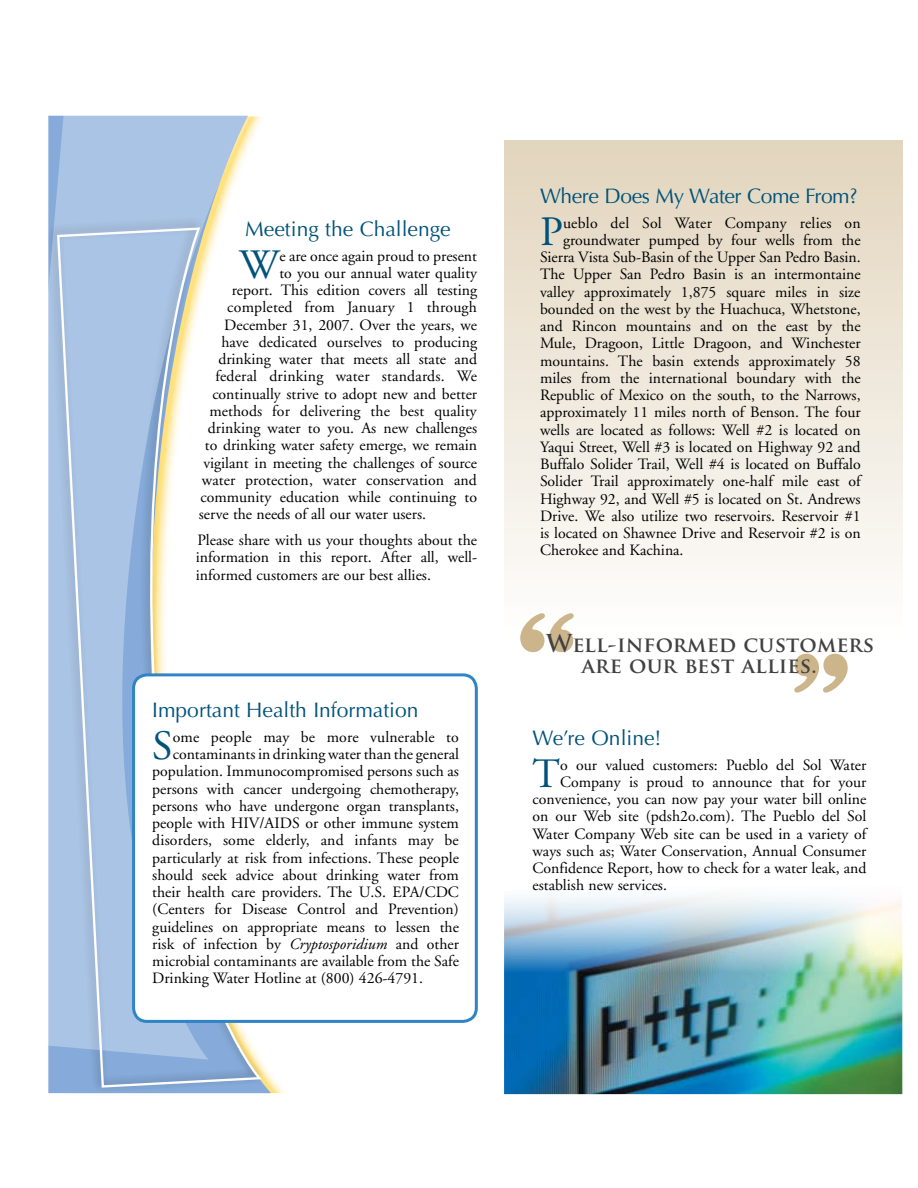
<style>
.page{position:relative;width:918px;height:1188px;background:#fff}
.page>*{position:absolute;margin:0;border:0;box-sizing:border-box;transform-origin:0 0}
.t1{font:123px "Stencil";color:#ccb58b}
.t2{font:41.7px "Adobe Garamond";color:#00527a}
.t3{font:21px "Optima";color:#00527a}
.t4{font:700 21px/21px "Trajan Pro";letter-spacing:.01em;color:#414142}
.t5{font:21px "Optima";letter-spacing:-.02em;color:#00527a}
.t6{font:15.75px "Adobe Garamond";color:#000}
.t7{font:15.75px/17.2px "Adobe Garamond Pro";color:#000;text-align:justify}
.s1{font-style:italic}
.s2{font-size:24px}
</style>
<div class="page">
<svg style="left:504px;top:141px;width:398px;height:432px;background:#eee6d8"></svg>
<div style="left:46px;top:216px;width:227px;height:884px;background:#000;opacity:.4"></div>
<svg style="left:56px;top:1061px;width:206px;height:28px;background:#8fafd6"></svg>
<svg style="left:46px;top:115px;width:224px;height:946px"></svg>
<img style="left:504px;top:897px;width:398px;height:197px">
<div style="left:134px;top:675px;width:342px;height:346px;background:#fff;border-radius:14px"></div>
<div style="left:132px;top:673px;width:346px;height:350px;border:3px solid #2f84c6;border-radius:14px"></div>
<h3 class="t3" style="left:245px;top:217px;width:207px">Meeting the Challenge</h3>
<h2 class="t2" style="left:239px;top:242px;width:42px">W</h2>
<p class="t6" style="left:279px;top:247px;width:199px">e are once again proud to present</p>
<p class="t6" style="left:279px;top:264px;width:199px">to you our annual water quality</p>
<p class="t6" style="left:232px;top:282px;width:247px">report. This edition covers all testing</p>
<p class="t6" style="left:227px;top:299px;width:251px">completed from January 1 through</p>
<p class="t6" style="left:224px;top:316px;width:254px">December 31, 2007. Over the years, we</p>
<p class="t6" style="left:221px;top:333px;width:257px">have dedicated ourselves to producing</p>
<p class="t6" style="left:218px;top:351px;width:260px">drinking water that meets all state and</p>
<p class="t6" style="left:215px;top:368px;width:263px">federal drinking water standards. We</p>
<p class="t6" style="left:212px;top:385px;width:266px">continually strive to adopt new and better</p>
<p class="t6" style="left:209px;top:402px;width:269px">methods for delivering the best quality</p>
<p class="t6" style="left:208px;top:420px;width:271px">drinking water to you. As new challenges</p>
<p class="t6" style="left:205px;top:437px;width:274px">to drinking water safety emerge, we remain</p>
<p class="t6" style="left:203px;top:454px;width:275px">vigilant in meeting the challenges of source</p>
<p class="t6" style="left:202px;top:471px;width:277px">water protection, water conservation and</p>
<p class="t6" style="left:200px;top:489px;width:278px">community education while continuing to</p>
<p class="t6" style="left:199px;top:506px;width:229px">serve the needs of all our water users.</p>
<p class="t7" style="left:196px;top:532px;width:283px">Please share with us your thoughts about the information in this report. After all, well&shy;informed customers are our best allies.</p>
<h3 class="t3" style="left:152px;top:698px;width:268px">Important Health Information</h3>
<h2 class="t2" style="left:152px;top:724px;width:22px">S</h2>
<p class="t6" style="left:173px;top:728px;width:288px">ome people may be more vulnerable to</p>
<p class="t6" style="left:173px;top:746px;width:288px">contaminants in drinking water than the general</p>
<p class="t6" style="left:152px;top:763px;width:308px">population. Immunocompromised persons such as</p>
<p class="t6" style="left:152px;top:780px;width:308px">persons with cancer undergoing chemotherapy,</p>
<p class="t6" style="left:152px;top:797px;width:308px">persons who have undergone organ transplants,</p>
<p class="t6" style="left:152px;top:815px;width:308px">people with HIV/AIDS or other immune system</p>
<p class="t6" style="left:152px;top:832px;width:308px">disorders, some elderly, and infants may be</p>
<p class="t6" style="left:152px;top:849px;width:308px">particularly at risk from infections. These people</p>
<p class="t6" style="left:152px;top:866px;width:308px">should seek advice about drinking water from</p>
<p class="t6" style="left:152px;top:884px;width:308px">their health care providers. The U.S. EPA/CDC</p>
<p class="t6" style="left:152px;top:901px;width:308px">(Centers for Disease Control and Prevention)</p>
<p class="t6" style="left:152px;top:918px;width:308px">guidelines on appropriate means to lessen the</p>
<p class="t6" style="left:152px;top:935px;width:308px">risk of infection by <span class="s1">Cryptosporidium</span> and other</p>
<p class="t6" style="left:152px;top:953px;width:308px">microbial contaminants are available from the Safe</p>
<p class="t6" style="left:152px;top:970px;width:272px">Drinking Water Hotline at (800) 426-4791.</p>
<h3 class="t5" style="left:540px;top:184px;width:319px">Where Does My Water Come From?</h3>
<h2 class="t2" style="left:540px;top:209px;width:24px">P</h2>
<p class="t6" style="left:563px;top:214px;width:299px">ueblo del Sol Water Company relies on</p>
<p class="t6" style="left:563px;top:231px;width:299px">groundwater pumped by four wells from the</p>
<p class="t6" style="left:540px;top:249px;width:322px">Sierra Vista Sub-Basin of the Upper San Pedro Basin.</p>
<p class="t6" style="left:540px;top:266px;width:322px">The Upper San Pedro Basin is an intermontaine</p>
<p class="t6" style="left:540px;top:283px;width:322px">valley approximately 1,875 square miles in size</p>
<p class="t6" style="left:540px;top:300px;width:322px">bounded on the west by the Huachuca, Whetstone,</p>
<p class="t6" style="left:540px;top:318px;width:322px">and Rincon mountains and on the east by the</p>
<p class="t6" style="left:540px;top:335px;width:322px">Mule, Dragoon, Little Dragoon, and Winchester</p>
<p class="t6" style="left:540px;top:352px;width:322px">mountains. The basin extends approximately 58</p>
<p class="t6" style="left:540px;top:369px;width:322px">miles from the international boundary with the</p>
<p class="t6" style="left:540px;top:387px;width:322px">Republic of Mexico on the south, to the Narrows,</p>
<p class="t6" style="left:540px;top:404px;width:322px">approximately 11 miles north of Benson. The four</p>
<p class="t6" style="left:540px;top:421px;width:322px">wells are located as follows: Well #2 is located on</p>
<p class="t6" style="left:540px;top:438px;width:322px">Yaqui Street, Well #3 is located on Highway 92 and</p>
<p class="t6" style="left:540px;top:456px;width:322px">Buffalo Solider Trail, Well #4 is located on Buffalo</p>
<p class="t6" style="left:540px;top:473px;width:322px">Solider Trail approximately one-half mile east of</p>
<p class="t6" style="left:540px;top:490px;width:322px">Highway 92, and Well #5 is located on St. Andrews</p>
<p class="t6" style="left:540px;top:507px;width:322px">Drive. We also utilize two reservoirs. Reservoir #1</p>
<p class="t6" style="left:540px;top:525px;width:322px">is located on Shawnee Drive and Reservoir #2 is on</p>
<p class="t6" style="left:540px;top:542px;width:145px">Cherokee and Kachina.</p>
<h1 class="t1" style="left:512px;top:585px;width:71px">“</h1>
<h3 class="t4" style="left:582px;top:634px;width:294px;text-indent:-36px"><span class="s2">W</span>ell-informed customers are our best allies.</h3>
<h1 class="t1" style="left:856px;top:721px;width:71px;rotate:-180deg">“</h1>
<h3 class="t3" style="left:533px;top:726px;width:130px">We’re Online!</h3>
<h2 class="t2" style="left:533px;top:751px;width:29px">T</h2>
<p class="t6" style="left:560px;top:756px;width:308px">o our valued customers: Pueblo del Sol Water</p>
<p class="t6" style="left:560px;top:773px;width:308px">Company is proud to announce that for your</p>
<p class="t6" style="left:533px;top:791px;width:335px">convenience, you can now pay your water bill online</p>
<p class="t6" style="left:533px;top:808px;width:335px">on our Web site (pdsh2o.com). The Pueblo del Sol</p>
<p class="t6" style="left:533px;top:825px;width:335px">Water Company Web site can be used in a variety of</p>
<p class="t6" style="left:533px;top:842px;width:335px">ways such as; Water Conservation, Annual Consumer</p>
<p class="t6" style="left:533px;top:860px;width:335px">Confidence Report, how to check for a water leak, and</p>
<p class="t6" style="left:533px;top:877px;width:136px">establish new services.</p>
</div>
